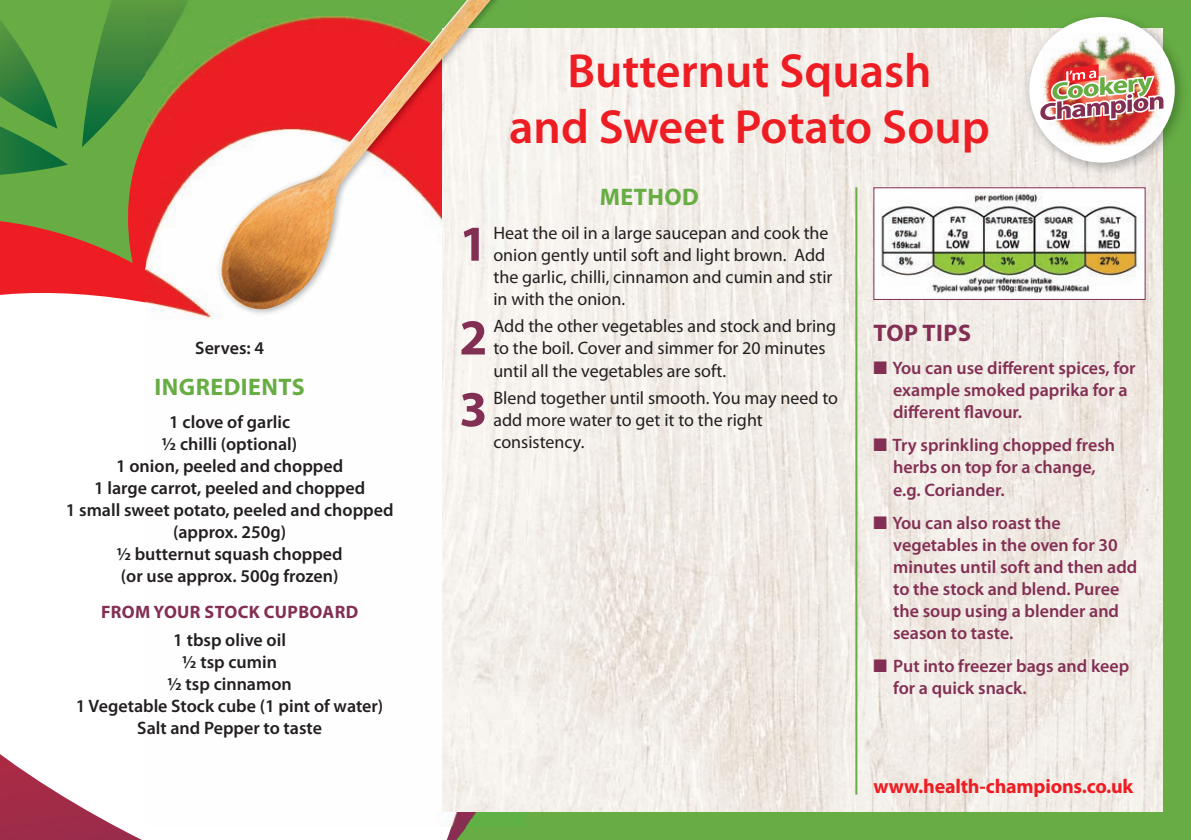
<style>
.page{position:relative;width:1191px;height:840px;background:#fff}
.page>*{position:absolute;margin:0;border:0;box-sizing:border-box;transform-origin:0 0}
.t1{font:700 50.6px "Myriad Pro";color:#832f54}
.t2{font:600 48px/56px "Myriad Pro";color:#ee1d23;text-align:center}
.t3{font:700 24px "Myriad Pro";letter-spacing:.02em;color:#67ad44}
.t4{font:700 24px "Myriad Pro";letter-spacing:.02em;color:#832f54}
.t5{font:700 20px "Myriad Pro";letter-spacing:-.01em;color:#ee1d23}
.t6{font:18px/22px "Myriad Pro";color:#231f20}
.t7{font:600 18px/22px "Myriad Pro";color:#832f54}
.t8{font:600 18px/22px "Myriad Pro";color:#231f20;text-align:center}
.t9{font:700 18px "Myriad Pro";letter-spacing:.02em;color:#832f54}
</style>
<div class="page">
<div style="left:0;top:0;width:1191px;height:839px;background:#67ad44"></div>
<svg style="left:82px;top:105px;width:5px;height:42px"></svg>
<svg style="left:87px;top:0;width:503px;height:839px"></svg>
<svg style="left:0;top:193px;width:339px;height:646px;background:#f2d9d7"></svg>
<img style="left:526px;top:28px;width:636px;height:783px">
<img style="left:462px;top:811px;width:64px;height:15px">
<img style="left:146px;top:0;width:380px;height:106px">
<div style="left:146px;top:106px;width:316px;height:720px;background:#fefefe"></div>
<img style="left:442px;top:28px;width:84px;height:783px">
<img style="left:212px;top:0;width:292px;height:311px">
<img style="left:1017px;top:17px;width:166px;height:164px">
<div style="left:1029px;top:17px;width:145px;height:145px;background:#fff;border-radius:50%"></div>
<img style="left:1043px;top:34px;width:118px;height:112px">
<img style="left:1040px;top:64px;width:124px;height:58px">
<hr style="left:855px;top:187px;width:2px;height:607px;background:#67ad44">
<img style="left:875px;top:189px;width:268px;height:109px">
<div style="left:873px;top:187px;width:272px;height:113px;border:1px solid #832f54"></div>
<svg style="left:0;top:20px;width:68px;height:206px"></svg>
<p class="t8" style="left:195px;top:338px;width:70px">Serves: 4</p>
<h3 class="t3" style="left:154px;top:377px;width:152px">INGREDIENTS</h3>
<p class="t8" style="left:66px;top:412px;width:329px">1 clove of garlic<br>½ chilli (optional)<br>1 onion, peeled and chopped<br>1 large carrot, peeled and chopped<br>1 small sweet potato, peeled and chopped (approx. 250g)<br>½ butternut squash chopped<br>(or use approx. 500g frozen)</p>
<p class="t9" style="left:101px;top:605px;width:259px">FROM YOUR STOCK CUPBOARD</p>
<p class="t8" style="left:76px;top:630px;width:309px">1 tbsp olive oil<br>½ tsp cumin<br>½ tsp cinnamon<br>1 Vegetable Stock cube (1 pint of water)<br>Salt and Pepper to taste</p>
<h2 class="t2" style="left:509px;top:47px;width:482px">Butternut Squash<br>and Sweet Potato Soup</h2>
<h3 class="t3" style="left:600px;top:188px;width:101px">METHOD</h3>
<h1 class="t1" style="left:459px;top:224px;width:30px">1</h1>
<p class="t6" style="left:493px;top:223px;width:340px">Heat the oil in a large saucepan and cook the onion gently until soft and light brown. Add the garlic, chilli, cinnamon and cumin and stir in with the onion.</p>
<h1 class="t1" style="left:459px;top:318px;width:30px">2</h1>
<p class="t6" style="left:493px;top:316px;width:344px">Add the other vegetables and stock and bring to the boil. Cover and simmer for 20 minutes until all the vegetables are soft.</p>
<h1 class="t1" style="left:459px;top:390px;width:30px">3</h1>
<p class="t6" style="left:493px;top:388px;width:346px">Blend together until smooth. You may need to add more water to get it to the right consistency.</p>
<h3 class="t4" style="left:873px;top:323px;width:99px">TOP TIPS</h3>
<p class="t7" style="left:893px;top:358px;width:244px;text-indent:-20px">■ You can use different spices, for example smoked paprika for a different flavour.</p>
<p class="t7" style="left:893px;top:435px;width:223px;text-indent:-20px">■ Try sprinkling chopped fresh herbs on top for a change, e.g. Coriander.</p>
<p class="t7" style="left:893px;top:513px;width:246px;text-indent:-20px">■ You can also roast the vegetables in the oven for 30 minutes until soft and then add to the stock and blend. Puree the soup using a blender and season to taste.</p>
<p class="t7" style="left:893px;top:656px;width:238px;text-indent:-20px">■ Put into freezer bags and keep for a quick snack.</p>
<p class="t5" style="left:873px;top:777px;width:261px">www.health-champions.co.uk</p>
</div>
